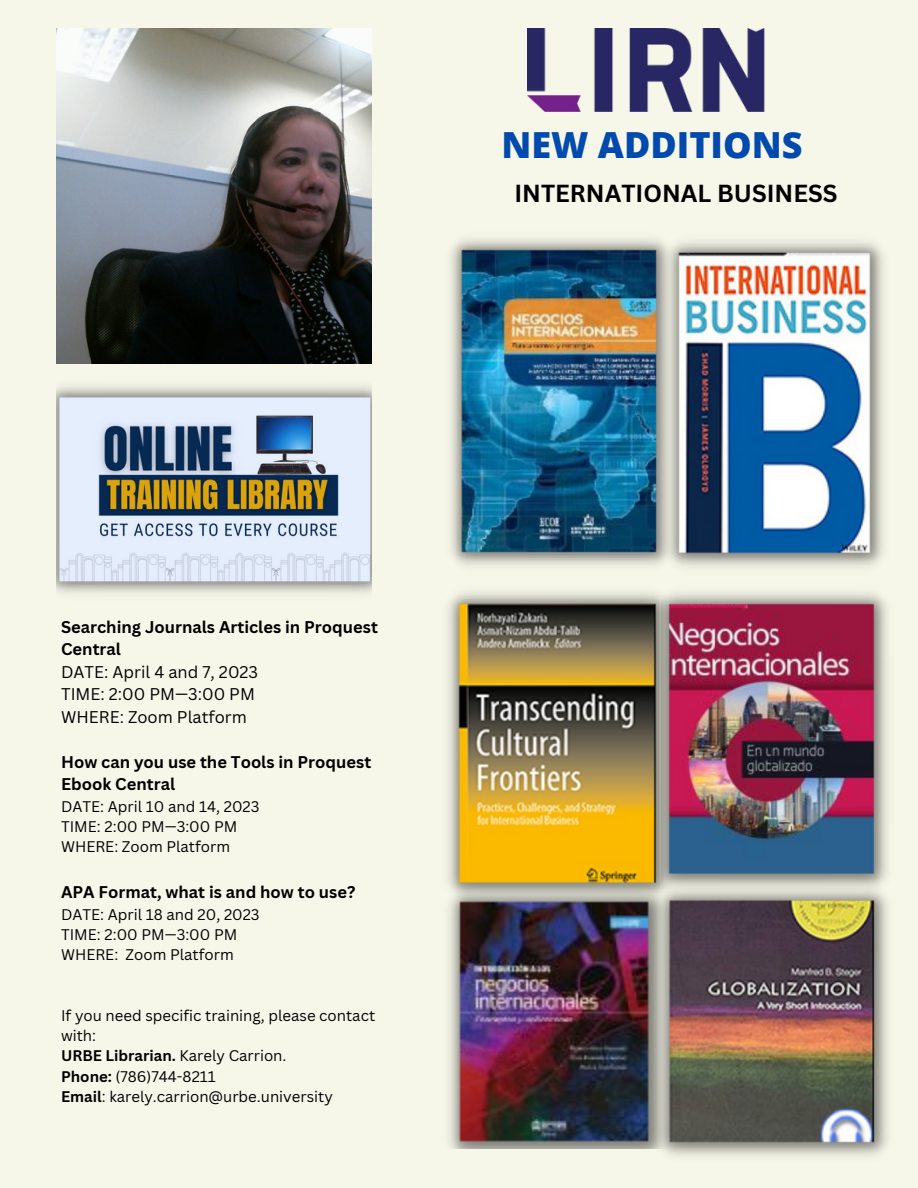
<style>
.page{position:relative;width:918px;height:1188px;background:#f6f6e9}
.page>*{position:absolute;margin:0;border:0;box-sizing:border-box;transform-origin:0 0}
.t1{font:800 36px "Open Sans";color:#004aad}
.t2{font:700 24px "Canva Sans";color:#000}
.t3{font:700 16.5px/22.5px "Canva Sans";color:#000}
.t4{font:16.5px/22.5px "Canva Sans";color:#000}
.t5{font:15px/20.2px "Canva Sans";color:#000}
.s1{font-weight:700}
</style>
<div class="page">
<img style="left:57px;top:29px;width:315px;height:334px">
<img style="left:528px;top:29px;width:237px;height:82px">
<img style="left:450px;top:238px;width:211px;height:328px">
<img style="left:661px;top:241px;width:223px;height:326px">
<img style="left:448px;top:592px;width:214px;height:288px">
<img style="left:662px;top:592px;width:226px;height:288px">
<img style="left:663px;top:880px;width:225px;height:276px">
<img style="left:448px;top:880px;width:222px;height:269px">
<img style="left:57px;top:386px;width:315px;height:208px">
<h1 class="t1" style="left:501px;top:119px;width:303px">NEW ADDITIONS</h1>
<h2 class="t2" style="left:514px;top:177px;width:325px">INTERNATIONAL BUSINESS</h2>
<p class="t3" style="left:61px;top:615px;width:318px">Searching Journals Articles in Proquest<br>Central</p>
<p class="t4" style="left:61px;top:660px;width:199px">DATE: April 4 and 7, 2023<br>TIME: 2:00 PM—3:00 PM<br>WHERE: Zoom Platform</p>
<p class="t3" style="left:61px;top:750px;width:312px">How can you use the Tools in Proquest<br>Ebook Central</p>
<p class="t5" style="left:61px;top:796px;width:200px">DATE: April 10 and 14, 2023<br>TIME: 2:00 PM—3:00 PM<br>WHERE: Zoom Platform</p>
<p class="t3" style="left:61px;top:881px;width:296px">APA Format, what is and how to use?</p>
<p class="t5" style="left:61px;top:904px;width:200px">DATE: April 18 and 20, 2023<br>TIME: 2:00 PM—3:00 PM<br>WHERE: Zoom Platform</p>
<p class="t5" style="left:61px;top:1005px;width:316px">If you need specific training, please contact with:<br><span class="s1">URBE Librarian.</span> Karely Carrion.<br><span class="s1">Phone:</span> (786)744-8211<br><span class="s1">Email</span>: karely.carrion@urbe.university</p>
</div>
